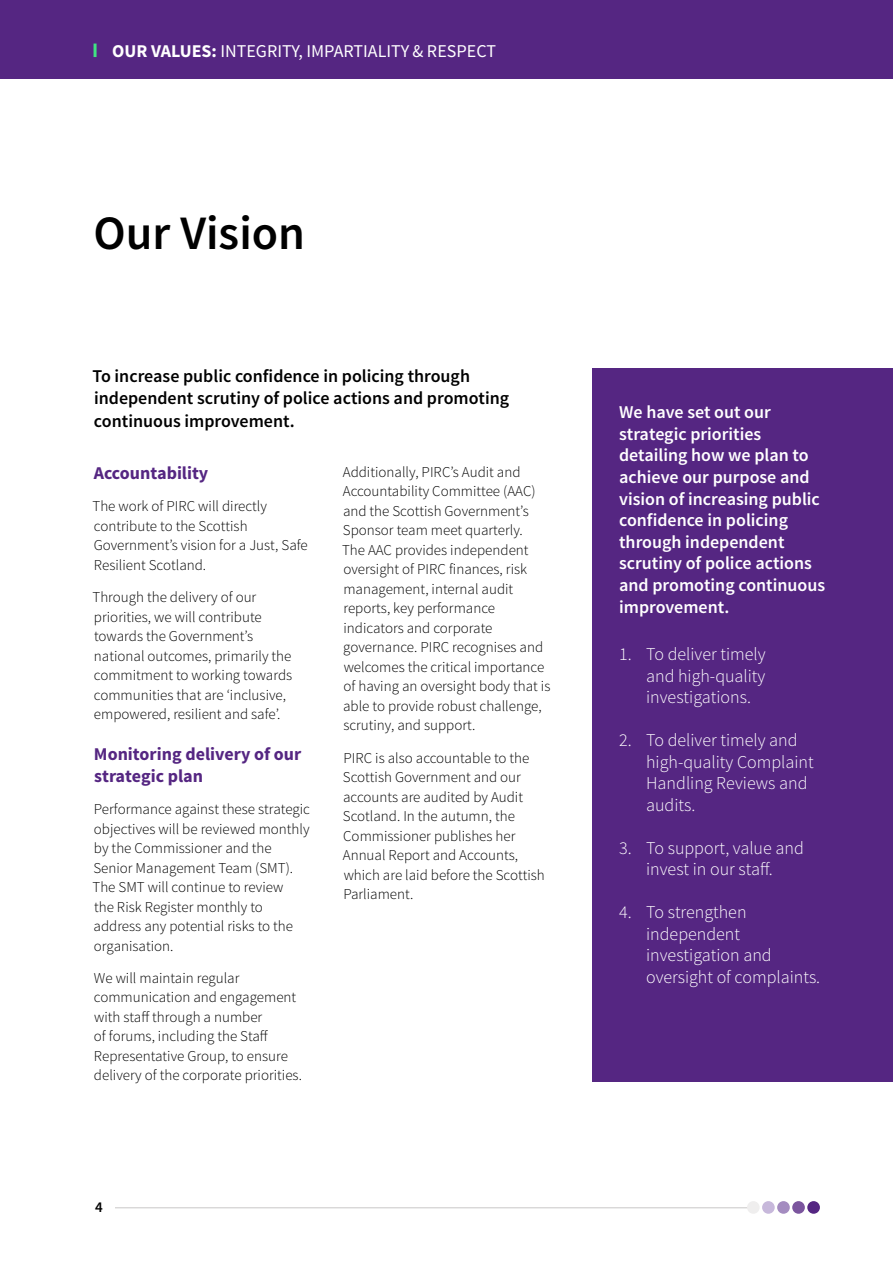
<style>
.page{position:relative;width:893px;height:1263px;background:#fff}
.page>*{position:absolute;margin:0;border:0;box-sizing:border-box;transform-origin:0 0}
.t1{font:600 48px "Source Sans Pro";color:#000}
.t2{font:300 18px/21.6px "Source Sans Pro";color:#fff}
.t3{font:600 18px/21.6px "Source Sans Pro";color:#fff}
.t4{font:600 18px/22.5px "Source Sans Pro";color:#000}
.t5{font:700 18px/21.6px "Source Sans Pro";color:#552682}
.t6{font:18px "Source Sans Pro";color:#fff}
.t7{font:300 15px/19.5px "Source Sans Pro";color:#000}
.t8{font:600 15px "Source Sans Pro";color:#000}
.s1{font-weight:700}
</style>
<div class="page">
<hr style="left:115px;top:1207px;width:638px;height:1px;background:#c8c7c7">
<div style="left:807px;top:1201px;width:13px;height:13px;background:#552682;border-radius:50%"></div>
<div style="left:792px;top:1201px;width:13px;height:13px;background:#7b559e;border-radius:50%"></div>
<div style="left:762px;top:1201px;width:13px;height:13px;background:#c7b8db;border-radius:50%"></div>
<div style="left:747px;top:1201px;width:13px;height:13px;background:#efeeee;border-radius:50%"></div>
<div style="left:777px;top:1201px;width:13px;height:13px;background:#a48cc0;border-radius:50%"></div>
<div style="left:0;top:0;width:893px;height:79px;background:#552682"></div>
<svg style="left:94px;top:44px;width:3px;height:13px"></svg>
<div style="left:592px;top:368px;width:301px;height:714px;background:#552682"></div>
<p class="t6" style="left:112px;top:40px;width:385px"><span class="s1">OUR VALUES:</span> INTEGRITY, IMPARTIALITY &amp; RESPECT</p>
<h1 class="t1" style="left:94px;top:203px;width:213px">Our Vision</h1>
<p class="t4" style="left:92px;top:365px;width:418px">To increase public confidence in policing through independent scrutiny of police actions and promoting continuous improvement.</p>
<p class="t5" style="left:94px;top:463px;width:116px">Accountability</p>
<p class="t7" style="left:93px;top:497px;width:217px">The work of PIRC will directly contribute to the Scottish<br>Government’s vision for a Just, Safe<br>Resilient Scotland.</p>
<p class="t7" style="left:93px;top:587px;width:201px">Through the delivery of our priorities, we will contribute towards the Government’s national outcomes, primarily the commitment to working towards communities that are ‘inclusive, empowered, resilient and safe’.</p>
<p class="t5" style="left:94px;top:744px;width:209px">Monitoring delivery of our strategic plan</p>
<p class="t7" style="left:93px;top:799px;width:219px">Performance against these strategic objectives will be reviewed monthly by the Commissioner and the<br>Senior Management Team (SMT).<br>The SMT will continue to review<br>the Risk Register monthly to address any potential risks to the organisation.</p>
<p class="t7" style="left:94px;top:968px;width:210px">We will maintain regular communication and engagement with staff through a number<br>of forums, including the Staff<br>Representative Group, to ensure delivery of the corporate priorities.</p>
<p class="t7" style="left:342px;top:462px;width:210px">Additionally, PIRC’s Audit and<br>Accountability Committee (AAC) and the Scottish Government’s<br>Sponsor team meet quarterly.<br>The AAC provides independent oversight of PIRC finances, risk management, internal audit reports, key performance indicators and corporate governance. PIRC recognises and welcomes the critical importance of having an oversight body that is able to provide robust challenge, scrutiny, and support.</p>
<p class="t7" style="left:343px;top:748px;width:204px">PIRC is also accountable to the<br>Scottish Government and our accounts are audited by Audit<br>Scotland. In the autumn, the<br>Commissioner publishes her<br>Annual Report and Accounts, which are laid before the Scottish<br>Parliament.</p>
<p class="t8" style="left:95px;top:1197px;width:9px">4</p>
<p class="t3" style="left:619px;top:402px;width:208px">We have set out our strategic priorities detailing how we plan to achieve our purpose and vision of increasing public confidence in policing through independent scrutiny of police actions and promoting continuous improvement.</p>
<p class="t2" style="left:646px;top:643px;width:121px;text-align:justify;text-indent:-27px">1. To deliver timely and high-quality investigations.</p>
<p class="t2" style="left:646px;top:729px;width:169px;text-indent:-27px">2. To deliver timely and high-quality Complaint<br>Handling Reviews and audits.</p>
<p class="t2" style="left:619px;top:837px;width:186px;text-align:center">3. To support, value and invest in our staff.</p>
<p class="t2" style="left:646px;top:901px;width:176px;text-indent:-27px">4. To strengthen independent investigation and oversight of complaints.</p>
</div>
